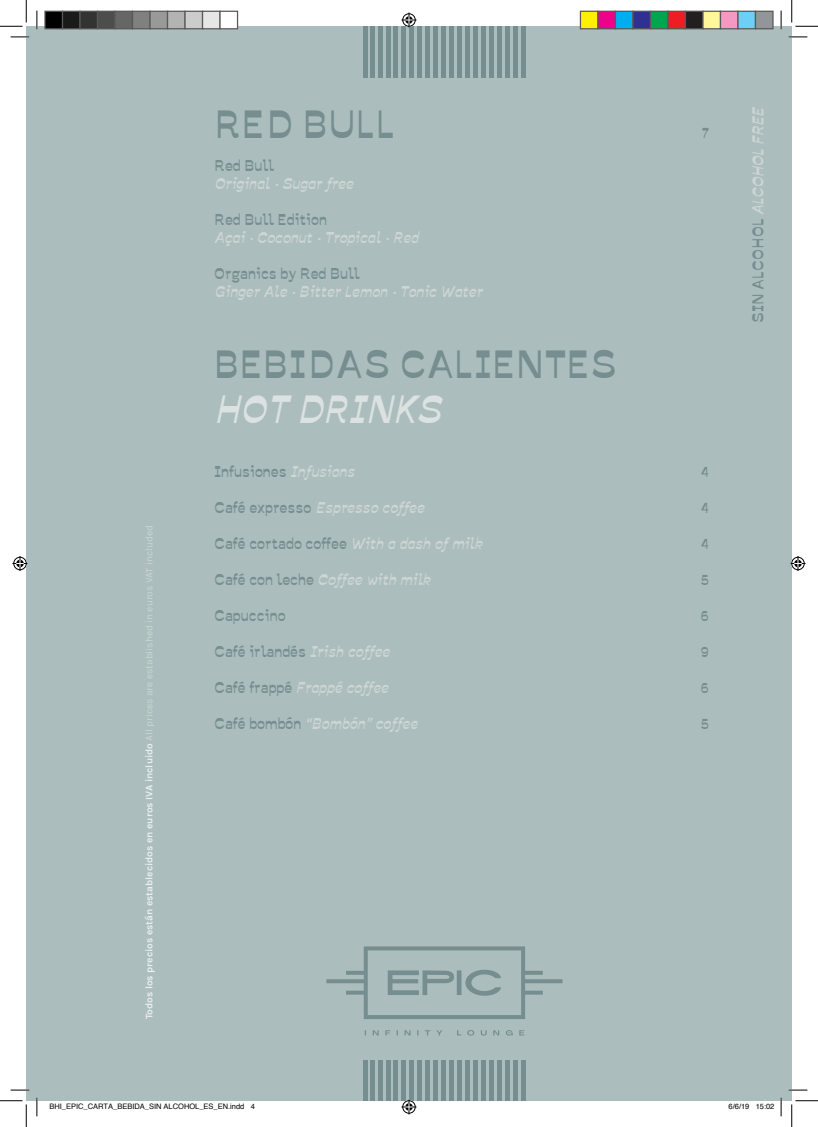
<style>
.page{position:relative;width:818px;height:1127px;background:#fff}
.page>*{position:absolute;margin:0;border:0;box-sizing:border-box;transform-origin:0 0}
.t1{font:37.5px "Savate";color:#768e90}
.t2{font:37.5px "Savate Italique";color:#dce1e2}
.t3{font:15px "Savate Italique";color:#ced5d5}
.t4{font:15px "Savate";color:#768e90}
.t5{font:13.75px "Savate";color:#768e90}
.t6{font:700 10px "Karla";color:#ecefef}
.t7{font:7.5px "Helvetica";color:#000}
.s1{font-weight:400;color:#ced5d5}
.s2{font-family:"Savate Italique";color:#ced5d5}
.s3{font-family:"Savate";color:#768e90}
</style>
<div class="page">
<div style="left:26px;top:26px;width:766px;height:1074px;background:#abbebd"></div>
<hr style="left:521px;top:26px;width:4px;height:51px;background:#768e90">
<hr style="left:513px;top:26px;width:4px;height:51px;background:#768e90">
<hr style="left:505px;top:26px;width:4px;height:51px;background:#768e90">
<hr style="left:497px;top:26px;width:4px;height:51px;background:#768e90">
<hr style="left:489px;top:26px;width:4px;height:51px;background:#768e90">
<hr style="left:481px;top:26px;width:4px;height:51px;background:#768e90">
<hr style="left:434px;top:26px;width:4px;height:51px;background:#768e90">
<hr style="left:473px;top:26px;width:4px;height:51px;background:#768e90">
<hr style="left:426px;top:26px;width:4px;height:51px;background:#768e90">
<hr style="left:465px;top:26px;width:4px;height:51px;background:#768e90">
<hr style="left:418px;top:26px;width:4px;height:51px;background:#768e90">
<hr style="left:458px;top:26px;width:4px;height:51px;background:#768e90">
<hr style="left:410px;top:26px;width:4px;height:51px;background:#768e90">
<hr style="left:387px;top:26px;width:4px;height:51px;background:#768e90">
<hr style="left:450px;top:26px;width:4px;height:51px;background:#768e90">
<hr style="left:402px;top:26px;width:4px;height:51px;background:#768e90">
<hr style="left:379px;top:26px;width:4px;height:51px;background:#768e90">
<hr style="left:442px;top:26px;width:4px;height:51px;background:#768e90">
<hr style="left:394px;top:26px;width:4px;height:51px;background:#768e90">
<hr style="left:371px;top:26px;width:4px;height:51px;background:#768e90">
<hr style="left:364px;top:26px;width:4px;height:51px;background:#768e90">
<svg style="left:326px;top:946px;width:236px;height:89px"></svg>
<hr style="left:521px;top:1059px;width:4px;height:41px;background:#768e90">
<hr style="left:513px;top:1059px;width:4px;height:41px;background:#768e90">
<hr style="left:505px;top:1059px;width:4px;height:41px;background:#768e90">
<hr style="left:497px;top:1059px;width:4px;height:41px;background:#768e90">
<hr style="left:489px;top:1059px;width:4px;height:41px;background:#768e90">
<hr style="left:481px;top:1059px;width:4px;height:41px;background:#768e90">
<hr style="left:434px;top:1059px;width:4px;height:41px;background:#768e90">
<hr style="left:473px;top:1059px;width:4px;height:41px;background:#768e90">
<hr style="left:426px;top:1059px;width:4px;height:41px;background:#768e90">
<hr style="left:465px;top:1059px;width:4px;height:41px;background:#768e90">
<hr style="left:418px;top:1059px;width:4px;height:41px;background:#768e90">
<hr style="left:458px;top:1059px;width:4px;height:41px;background:#768e90">
<hr style="left:410px;top:1059px;width:4px;height:41px;background:#768e90">
<hr style="left:387px;top:1059px;width:4px;height:41px;background:#768e90">
<hr style="left:450px;top:1059px;width:4px;height:41px;background:#768e90">
<hr style="left:402px;top:1059px;width:4px;height:41px;background:#768e90">
<hr style="left:379px;top:1059px;width:4px;height:41px;background:#768e90">
<hr style="left:442px;top:1059px;width:4px;height:41px;background:#768e90">
<hr style="left:394px;top:1059px;width:4px;height:41px;background:#768e90">
<hr style="left:371px;top:1059px;width:4px;height:41px;background:#768e90">
<hr style="left:364px;top:1059px;width:4px;height:41px;background:#768e90">
<svg style="left:11px;top:36px;width:18px;height:2px"></svg>
<svg style="left:788px;top:36px;width:19px;height:2px"></svg>
<svg style="left:11px;top:1089px;width:18px;height:1px"></svg>
<svg style="left:788px;top:1089px;width:19px;height:1px"></svg>
<svg style="left:36px;top:11px;width:2px;height:18px"></svg>
<svg style="left:36px;top:1097px;width:2px;height:18px"></svg>
<svg style="left:780px;top:11px;width:2px;height:18px"></svg>
<svg style="left:0;top:0;width:27px;height:27px"></svg>
<svg style="left:0;top:1100px;width:27px;height:26px"></svg>
<svg style="left:791px;top:0;width:27px;height:27px"></svg>
<svg style="left:791px;top:1100px;width:27px;height:26px"></svg>
<svg style="left:401px;top:13px;width:15px;height:15px"></svg>
<svg style="left:401px;top:1099px;width:15px;height:15px"></svg>
<svg style="left:13px;top:556px;width:15px;height:15px"></svg>
<svg style="left:790px;top:556px;width:15px;height:15px"></svg>
<div style="left:45px;top:11px;width:18px;height:18px;background:#000"></div>
<div style="left:44px;top:11px;width:19px;height:18px;border:1px solid #595959"></div>
<div style="left:63px;top:11px;width:17px;height:18px;background:#1a1a1a"></div>
<div style="left:62px;top:11px;width:19px;height:18px;border:1px solid #595959"></div>
<div style="left:80px;top:11px;width:18px;height:18px;background:#333"></div>
<div style="left:79px;top:11px;width:19px;height:18px;border:1px solid #595959"></div>
<div style="left:98px;top:11px;width:17px;height:18px;background:#4d4d4d"></div>
<div style="left:97px;top:11px;width:19px;height:18px;border:1px solid #595959"></div>
<div style="left:115px;top:11px;width:18px;height:18px;background:#666"></div>
<div style="left:114px;top:11px;width:19px;height:18px;border:1px solid #595959"></div>
<div style="left:133px;top:11px;width:17px;height:18px;background:#808080"></div>
<div style="left:132px;top:11px;width:19px;height:18px;border:1px solid #595959"></div>
<div style="left:150px;top:11px;width:18px;height:18px;background:#999"></div>
<div style="left:149px;top:11px;width:19px;height:18px;border:1px solid #595959"></div>
<div style="left:168px;top:11px;width:17px;height:18px;background:#b3b3b3"></div>
<div style="left:167px;top:11px;width:19px;height:18px;border:1px solid #595959"></div>
<div style="left:185px;top:11px;width:18px;height:18px;background:#ccc"></div>
<div style="left:184px;top:11px;width:19px;height:18px;border:1px solid #595959"></div>
<div style="left:203px;top:11px;width:17px;height:18px;background:#e6e6e6"></div>
<div style="left:202px;top:11px;width:19px;height:18px;border:1px solid #595959"></div>
<div style="left:220px;top:11px;width:18px;height:18px;background:#fff"></div>
<div style="left:219px;top:11px;width:19px;height:18px;border:1px solid #595959"></div>
<div style="left:580px;top:11px;width:18px;height:18px;background:#fff101"></div>
<div style="left:580px;top:11px;width:18px;height:18px;border:1px solid #595959"></div>
<div style="left:598px;top:11px;width:17px;height:18px;background:#ed028c"></div>
<div style="left:597px;top:11px;width:19px;height:18px;border:1px solid #595959"></div>
<div style="left:615px;top:11px;width:18px;height:18px;background:#00aeef"></div>
<div style="left:615px;top:11px;width:18px;height:18px;border:1px solid #595959"></div>
<div style="left:633px;top:11px;width:17px;height:18px;background:#2e3092"></div>
<div style="left:632px;top:11px;width:19px;height:18px;border:1px solid #595959"></div>
<div style="left:650px;top:11px;width:18px;height:18px;background:#00a54f"></div>
<div style="left:650px;top:11px;width:18px;height:18px;border:1px solid #595959"></div>
<div style="left:668px;top:11px;width:17px;height:18px;background:#ee1d23"></div>
<div style="left:667px;top:11px;width:19px;height:18px;border:1px solid #595959"></div>
<div style="left:685px;top:11px;width:18px;height:18px;background:#231f20"></div>
<div style="left:685px;top:11px;width:18px;height:18px;border:1px solid #595959"></div>
<div style="left:703px;top:11px;width:17px;height:18px;background:#fff79a"></div>
<div style="left:702px;top:11px;width:19px;height:18px;border:1px solid #595959"></div>
<div style="left:720px;top:11px;width:18px;height:18px;background:#f499c2"></div>
<div style="left:720px;top:11px;width:18px;height:18px;border:1px solid #595959"></div>
<div style="left:738px;top:11px;width:17px;height:18px;background:#6bcff6"></div>
<div style="left:737px;top:11px;width:19px;height:18px;border:1px solid #595959"></div>
<div style="left:755px;top:11px;width:18px;height:18px;background:#939598"></div>
<div style="left:755px;top:11px;width:18px;height:18px;border:1px solid #595959"></div>
<svg style="left:756px;top:1097px;width:26px;height:18px"></svg>
<p class="t6" style="left:143px;top:1018px;width:495px;rotate:-90deg">Todos los precios están establecidos en euros IVA incluido <span class="s1">All prices are established in euros VAT included</span></p>
<h1 class="t1" style="left:214px;top:100px;width:183px">RED BULL</h1>
<p class="t4" style="left:214px;top:156px;width:61px">Red Bull</p>
<p class="t3" style="left:214px;top:174px;width:141px">Original · Sugar free</p>
<p class="t4" style="left:214px;top:210px;width:114px">Red Bull Edition</p>
<p class="t3" style="left:214px;top:228px;width:206px">Açai · Coconut · Tropical · Red</p>
<p class="t4" style="left:214px;top:264px;width:147px">Organics by Red Bull</p>
<p class="t3" style="left:214px;top:282px;width:270px">Ginger Ale · Bitter Lemon · Tonic Water</p>
<h1 class="t1" style="left:214px;top:340px;width:405px">BEBIDAS CALIENTES</h1>
<h1 class="t2" style="left:214px;top:385px;width:228px">HOT DRINKS</h1>
<p class="t5" style="left:702px;top:124px;width:9px">7</p>
<p class="t4" style="left:214px;top:462px;width:142px">Infusiones <span class="s2">Infusions</span></p>
<p class="t5" style="left:700px;top:463px;width:10px">4</p>
<p class="t3" style="left:214px;top:498px;width:212px"><span class="s3">Café expresso</span> Espresso coffee</p>
<p class="t5" style="left:700px;top:499px;width:10px">4</p>
<p class="t4" style="left:214px;top:534px;width:270px">Café cortado coffee <span class="s2">With a dash of milk</span></p>
<p class="t5" style="left:700px;top:535px;width:10px">4</p>
<p class="t3" style="left:214px;top:570px;width:218px"><span class="s3">Café con leche</span> Coffee with milk</p>
<p class="t5" style="left:700px;top:571px;width:10px">5</p>
<p class="t4" style="left:214px;top:606px;width:73px">Capuccino</p>
<p class="t5" style="left:700px;top:607px;width:10px">6</p>
<p class="t4" style="left:214px;top:642px;width:177px">Café irlandés <span class="s2">Irish coffee</span></p>
<p class="t5" style="left:700px;top:643px;width:10px">9</p>
<p class="t3" style="left:214px;top:678px;width:176px"><span class="s3">Café frappé</span> Frappé coffee</p>
<p class="t5" style="left:700px;top:679px;width:10px">6</p>
<p class="t3" style="left:214px;top:714px;width:205px"><span class="s3">Café bombón</span> “Bombón” coffee</p>
<p class="t5" style="left:700px;top:715px;width:10px">5</p>
<p class="t3" style="left:748px;top:323px;width:218px;rotate:-90deg"><span class="s3">SIN ALCOHOL</span> ALCOHOL FREE</p>
<p class="t7" style="left:49px;top:1100px;width:207px">BHI_EPIC_CARTA_BEBIDA_SIN ALCOHOL_ES_EN.indd 4</p>
<p class="t7" style="left:728px;top:1100px;width:47px">6/6/19 15:02</p>
</div>
